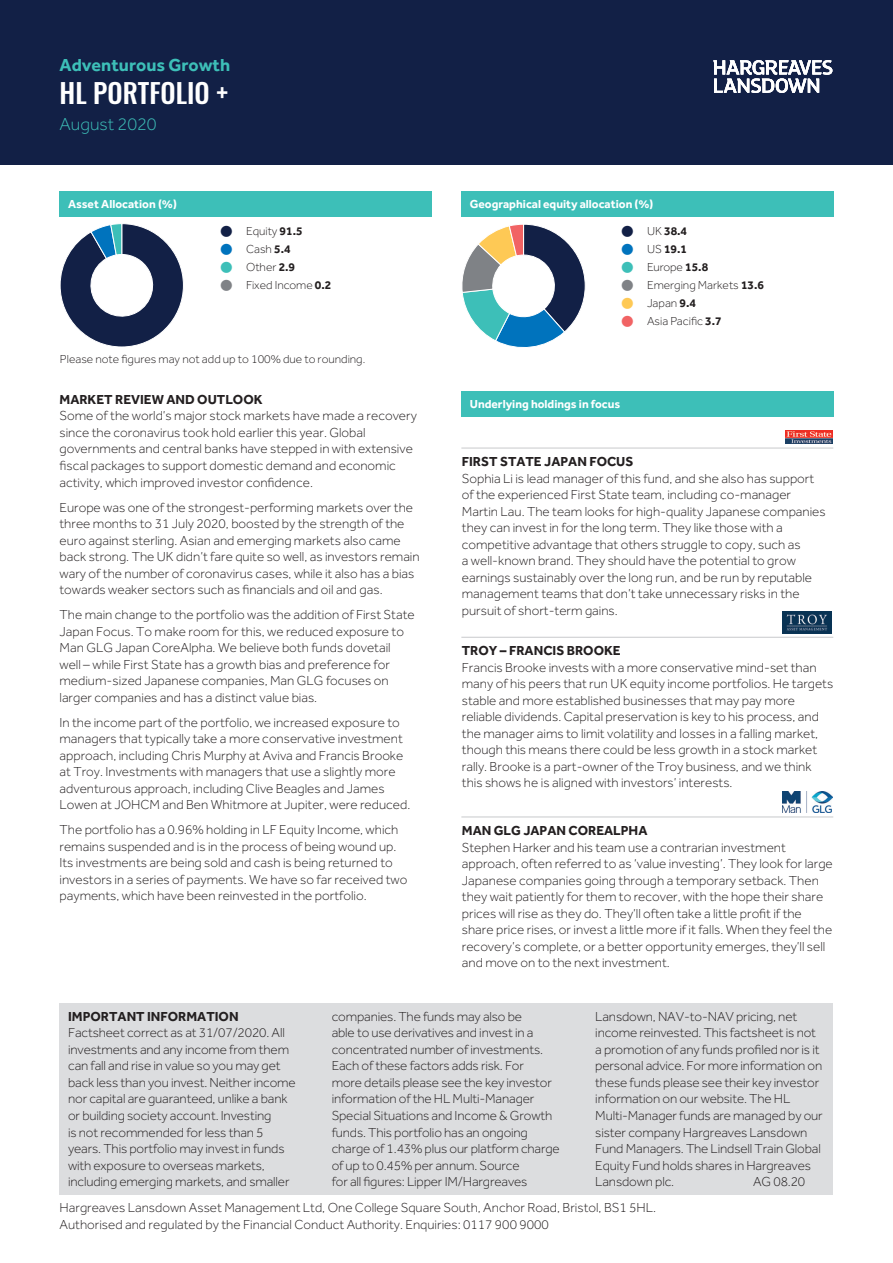
<style>
.page{position:relative;width:893px;height:1263px;background:#fff}
.page>*{position:absolute;margin:0;border:0;box-sizing:border-box;transform-origin:0 0}
.t1{font:500 27px "Oswald";color:#fff}
.t2{font:700 18px "Effra";color:#3dbfb8}
.t3{font:300 18px "Effra";color:#3dbfb8}
.t4{font:300 13.5px/16.5px "Effra";color:#231f20}
.t5{font:700 13.5px "Effra";color:#231f20}
.t6{font:300 12px "Effra";color:#231f20}
.t7{font:700 12px "Effra";color:#fff}
.t8{font:700 12px "Effra";color:#231f20}
.s1{color:#122046}
.s2{font-weight:700}
.s3{color:#0073bd}
.s4{color:#3dbfb8}
.s5{color:#7f8286}
.s6{font-weight:300}
.s7{color:#fec955}
.s8{color:#f16364}
</style>
<div class="page">
<img style="left:783px;top:791px;width:50px;height:21px">
<img style="left:785px;top:430px;width:47px;height:13px">
<div style="left:0;top:0;width:893px;height:165px;background:#122046"></div>
<svg style="left:713px;top:60px;width:119px;height:33px"></svg>
<div style="left:60px;top:1003px;width:773px;height:192px;background:#dcdddf"></div>
<div style="left:461px;top:191px;width:372px;height:26px;background:#3dbfb8"></div>
<div style="left:60px;top:191px;width:372px;height:26px;background:#3dbfb8"></div>
<svg style="left:462px;top:224px;width:124px;height:124px"></svg>
<svg style="left:60px;top:223px;width:124px;height:124px"></svg>
<div style="left:774px;top:610px;width:59px;height:28px;background:linear-gradient(to right,#fafafb,#f7f7f7)"></div>
<img style="left:782px;top:611px;width:50px;height:22px">
<hr style="left:461px;top:447px;width:372px;height:2px;background:#d1d2d4">
<hr style="left:461px;top:637px;width:372px;height:1px;background:#d1d2d4">
<hr style="left:461px;top:816px;width:372px;height:1px;background:#d1d2d4">
<div style="left:461px;top:391px;width:372px;height:26px;background:#3dbfb8"></div>
<h2 class="t2" style="left:60px;top:54px;width:172px">Adventurous Growth</h2>
<h1 class="t1" style="left:60px;top:79px;width:170px">HL PORTFOLIO +</h1>
<h2 class="t3" style="left:60px;top:114px;width:99px">August 2020</h2>
<p class="t7" style="left:68px;top:197px;width:110px">Asset Allocation (%)</p>
<p class="t7" style="left:470px;top:197px;width:185px">Geographical equity allocation (%)</p>
<p class="t6" style="left:221px;top:224px;width:84px"><span class="s1">●</span> Equity <span class="s2">91.5</span></p>
<p class="t6" style="left:221px;top:242px;width:72px"><span class="s3">●</span> Cash <span class="s2">5.4</span></p>
<p class="t6" style="left:221px;top:260px;width:76px"><span class="s4">●</span> Other <span class="s2">2.9</span></p>
<p class="t6" style="left:221px;top:278px;width:112px"><span class="s5">●</span> Fixed Income <span class="s2">0.2</span></p>
<p class="t8" style="left:621px;top:223px;width:67px"><span class="s1">●</span> <span class="s6">UK</span> 38.4</p>
<p class="t8" style="left:621px;top:241px;width:67px"><span class="s3">●</span> <span class="s6">US</span> 19.1</p>
<p class="t6" style="left:621px;top:260px;width:88px"><span class="s4">●</span> Europe <span class="s2">15.8</span></p>
<p class="t6" style="left:621px;top:278px;width:144px"><span class="s5">●</span> Emerging Markets <span class="s2">13.6</span></p>
<p class="t6" style="left:621px;top:296px;width:76px"><span class="s7">●</span> Japan <span class="s2">9.4</span></p>
<p class="t6" style="left:621px;top:314px;width:102px"><span class="s8">●</span> Asia Pacific <span class="s2">3.7</span></p>
<p class="t6" style="left:60px;top:352px;width:307px">Please note figures may not add up to 100% due to rounding.</p>
<p class="t5" style="left:60px;top:391px;width:205px">MARKET REVIEW AND OUTLOOK</p>
<p class="t4" style="left:60px;top:408px;width:359px">Some of the world’s major stock markets have made a recovery since the coronavirus took hold earlier this year. Global governments and central banks have stepped in with extensive fiscal packages to support domestic demand and economic activity, which improved investor confidence.</p>
<p class="t4" style="left:60px;top:499px;width:362px">Europe was one of the strongest-performing markets over the three months to 31 July 2020, boosted by the strength of the euro against sterling. Asian and emerging markets also came back strong. The UK didn’t fare quite so well, as investors remain wary of the number of coronavirus cases, while it also has a bias towards weaker sectors such as financials and oil and gas.</p>
<p class="t4" style="left:60px;top:606px;width:357px">The main change to the portfolio was the addition of First State Japan Focus. To make room for this, we reduced exposure to Man GLG Japan CoreAlpha. We believe both funds dovetail well – while First State has a growth bias and preference for medium-sized Japanese companies, Man GLG focuses on larger companies and has a distinct value bias.</p>
<p class="t4" style="left:60px;top:714px;width:352px">In the income part of the portfolio, we increased exposure to managers that typically take a more conservative investment approach, including Chris Murphy at Aviva and Francis Brooke at Troy. Investments with managers that use a slightly more adventurous approach, including Clive Beagles and James Lowen at JOHCM and Ben Whitmore at Jupiter, were reduced.</p>
<p class="t4" style="left:60px;top:821px;width:349px">The portfolio has a 0.96% holding in LF Equity Income, which remains suspended and is in the process of being wound up.<br>Its investments are being sold and cash is being returned to investors in a series of payments. We have so far received two payments, which have been reinvested in the portfolio.</p>
<p class="t7" style="left:470px;top:397px;width:152px">Underlying holdings in focus</p>
<p class="t5" style="left:462px;top:453px;width:173px">FIRST STATE JAPAN FOCUS</p>
<p class="t4" style="left:462px;top:470px;width:365px">Sophia Li is lead manager of this fund, and she also has support of the experienced First State team, including co-manager Martin Lau. The team looks for high-quality Japanese companies they can invest in for the long term. They like those with a competitive advantage that others struggle to copy, such as<br>a well-known brand. They should have the potential to grow earnings sustainably over the long run, and be run by reputable management teams that don’t take unnecessary risks in the pursuit of short-term gains.</p>
<p class="t5" style="left:462px;top:643px;width:160px">TROY – FRANCIS BROOKE</p>
<p class="t4" style="left:462px;top:659px;width:373px">Francis Brooke invests with a more conservative mind-set than many of his peers that run UK equity income portfolios. He targets stable and more established businesses that may pay more reliable dividends. Capital preservation is key to his process, and the manager aims to limit volatility and losses in a falling market, though this means there could be less growth in a stock market rally. Brooke is a part-owner of the Troy business, and we think this shows he is aligned with investors’ interests.</p>
<p class="t5" style="left:462px;top:822px;width:187px">MAN GLG JAPAN COREALPHA</p>
<p class="t4" style="left:462px;top:839px;width:372px">Stephen Harker and his team use a contrarian investment approach, often referred to as ‘value investing’. They look for large Japanese companies going through a temporary setback. Then they wait patiently for them to recover, with the hope their share prices will rise as they do. They’ll often take a little profit if the share price rises, or invest a little more if it falls. When they feel the recovery’s complete, or a better opportunity emerges, they’ll sell and move on to the next investment.</p>
<p class="t5" style="left:68px;top:1008px;width:172px">IMPORTANT INFORMATION</p>
<p class="t4" style="left:68px;top:1025px;width:229px">Factsheet correct as at 31/07/2020. All investments and any income from them can fall and rise in value so you may get back less than you invest. Neither income nor capital are guaranteed, unlike a bank or building society account. Investing<br>is not recommended for less than 5 years. This portfolio may invest in funds with exposure to overseas markets, including emerging markets, and smaller</p>
<p class="t4" style="left:332px;top:1008px;width:230px">companies. The funds may also be<br>able to use derivatives and invest in a concentrated number of investments.<br>Each of these factors adds risk. For<br>more details please see the key investor information of the HL Multi-Manager Special Situations and Income &amp; Growth funds. This portfolio has an ongoing charge of 1.43% plus our platform charge of up to 0.45% per annum. Source<br>for all figures: Lipper IM/Hargreaves</p>
<p class="t4" style="left:595px;top:1008px;width:229px">Lansdown, NAV-to-NAV pricing, net income reinvested. This factsheet is not a promotion of any funds profiled nor is it personal advice. For more information on these funds please see their key investor information on our website. The HL Multi-Manager funds are managed by our sister company Hargreaves Lansdown Fund Managers. The Lindsell Train Global Equity Fund holds shares in Hargreaves Lansdown plc.</p>
<p class="t4" style="left:753px;top:1173px;width:54px">AG 08.20</p>
<p class="t4" style="left:60px;top:1200px;width:598px">Hargreaves Lansdown Asset Management Ltd, One College Square South, Anchor Road, Bristol, BS1 5HL.<br>Authorised and regulated by the Financial Conduct Authority. Enquiries: 0117 900 9000</p>
</div>
